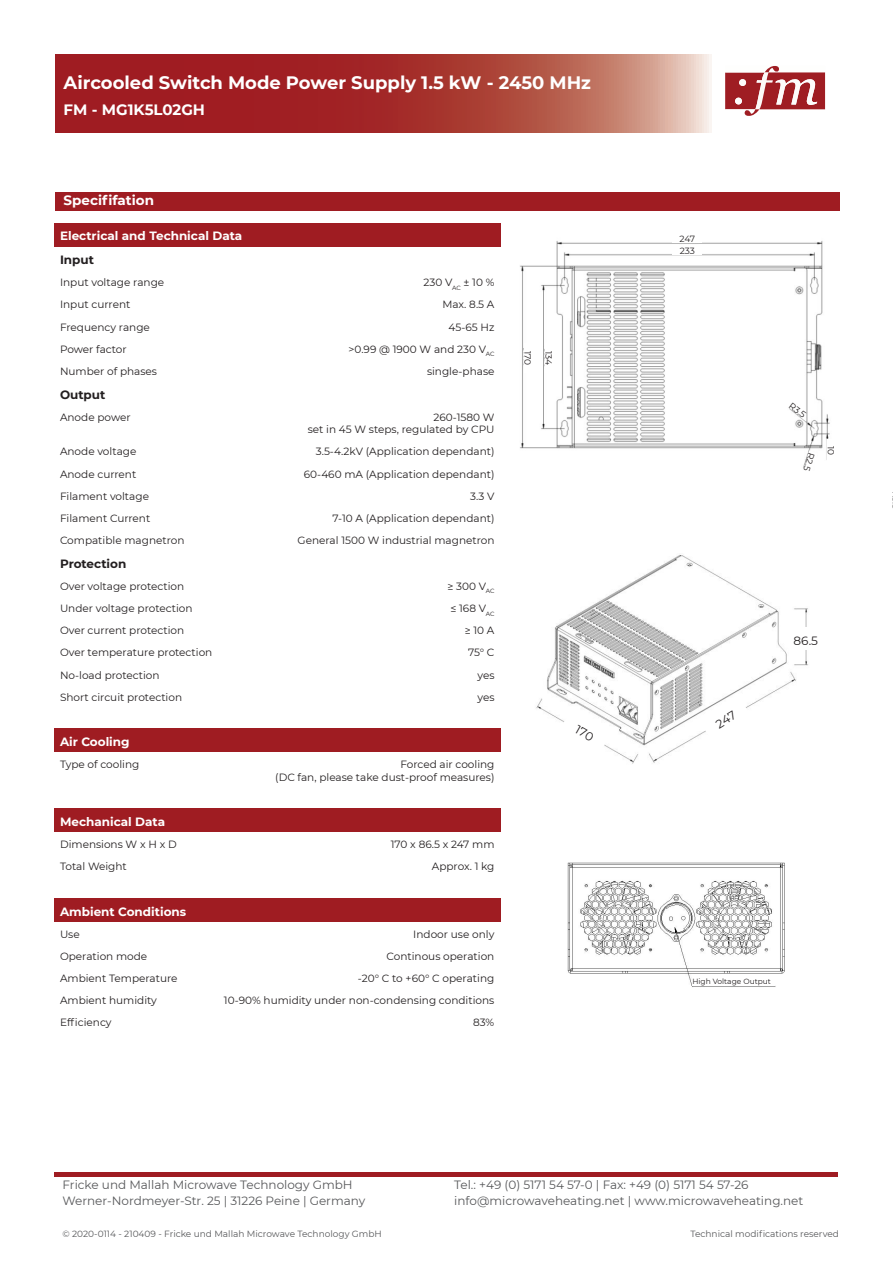
<style>
.page{position:relative;width:893px;height:1263px;background:#fff}
.page>*{position:absolute;margin:0;border:0;box-sizing:border-box;transform-origin:0 0}
.Headline_Category{font:700 18px "Montserrat";color:#fff}
.t1{font:700 15px "Montserrat";color:#fff}
.Interrupter{font:700 13.5px "Montserrat";color:#fff}
.t2{font:12px/16.5px "Montserrat";color:#57585a}
.t3{font:700 12px "Montserrat";color:#fff}
.t4{font:700 12px "Montserrat";color:#231f20}
.t5{font:12px "Montserrat";color:#231f20}
.t6{font:10.5px "Montserrat";color:#231f20}
.Text_6R{font:9px "Montserrat";color:#57585a}
.t7{font:9px "Montserrat";color:#231f20}
.t8{font:7.5px "Montserrat";color:#231f20}
</style>
<div class="page">
<svg style="left:725px;top:66px;width:101px;height:50px"></svg>
<div style="left:54px;top:1171px;width:783px;height:5px;background:#9f1c22"></div>
<div style="left:54px;top:223px;width:446px;height:23px;background:#9f1c22"></div>
<div style="left:54px;top:728px;width:446px;height:24px;background:#9f1c22"></div>
<div style="left:54px;top:808px;width:446px;height:24px;background:#9f1c22"></div>
<div style="left:54px;top:898px;width:446px;height:23px;background:#9f1c22"></div>
<div style="left:55px;top:192px;width:784px;height:19px;background:#9f1c22"></div>
<svg style="left:55px;top:54px;width:656px;height:78px;background:#ad433f"></svg>
<img style="left:536px;top:555px;width:272px;height:209px">
<div style="left:790px;top:627px;width:32px;height:23px;background:#fff"></div>
<img style="left:567px;top:862px;width:218px;height:125px">
<div style="left:692px;top:975px;width:83px;height:11px;background:#fff"></div>
<img style="left:520px;top:241px;width:310px;height:219px">
<div style="left:673px;top:233px;width:29px;height:10px;background:#fff"></div>
<div style="left:524px;top:344px;width:9px;height:29px;background:#fff"></div>
<div style="left:827px;top:439px;width:10px;height:23px;background:#fff"></div>
<svg style="left:803px;top:450px;width:15px;height:18px"></svg>
<div style="left:545px;top:344px;width:9px;height:29px;background:#fff"></div>
<div style="left:673px;top:245px;width:29px;height:9px;background:#fff"></div>
<svg style="left:789px;top:402px;width:17px;height:19px"></svg>
<svg style="left:558px;top:708px;width:54px;height:47px"></svg>
<svg style="left:698px;top:694px;width:54px;height:48px"></svg>
<p class="Headline_Category" style="left:64px;top:69px;width:529px">Aircooled Switch Mode Power Supply 1.5 kW - 2450 MHz</p>
<p class="t1" style="left:64px;top:99px;width:143px">FM - MG1K5L02GH</p>
<p class="Interrupter" style="left:64px;top:191px;width:92px">Specififation</p>
<p class="t3" style="left:60px;top:228px;width:184px">Electrical and Technical Data</p>
<p class="t4" style="left:60px;top:251px;width:35px">Input</p>
<p class="t6" style="left:60px;top:275px;width:106px">Input voltage range</p>
<p class="t6" style="left:423px;top:275px;width:73px">230 V<sub>AC</sub> ± 10 %</p>
<p class="t6" style="left:60px;top:297px;width:72px">Input current</p>
<p class="t6" style="left:442px;top:297px;width:54px">Max. 8.5 A</p>
<p class="t6" style="left:60px;top:320px;width:91px">Frequency range</p>
<p class="t6" style="left:449px;top:320px;width:47px">45-65 Hz</p>
<p class="t6" style="left:60px;top:342px;width:68px">Power factor</p>
<p class="t6" style="left:349px;top:342px;width:147px">&gt;0.99 @ 1900 W and 230 V<sub>AC</sub></p>
<p class="t6" style="left:60px;top:364px;width:99px">Number of phases</p>
<p class="t6" style="left:427px;top:364px;width:69px">single-phase</p>
<p class="t4" style="left:60px;top:386px;width:47px">Output</p>
<p class="t6" style="left:60px;top:410px;width:72px">Anode power</p>
<p class="t6" style="left:433px;top:410px;width:62px">260-1580 W</p>
<p class="t6" style="left:308px;top:422px;width:188px">set in 45 W steps, regulated by CPU</p>
<p class="t6" style="left:60px;top:444px;width:78px">Anode voltage</p>
<p class="t6" style="left:316px;top:444px;width:180px">3.5-4.2kV (Application dependant)</p>
<p class="t6" style="left:60px;top:467px;width:78px">Anode current</p>
<p class="t6" style="left:304px;top:467px;width:192px">60-460 mA (Application dependant)</p>
<p class="t6" style="left:60px;top:489px;width:90px">Filament voltage</p>
<p class="t6" style="left:470px;top:489px;width:26px">3.3 V</p>
<p class="t6" style="left:60px;top:511px;width:92px">Filament Current</p>
<p class="t6" style="left:332px;top:511px;width:163px">7-10 A (Application dependant)</p>
<p class="t6" style="left:60px;top:533px;width:126px">Compatible magnetron</p>
<p class="t6" style="left:298px;top:533px;width:198px">General 1500 W industrial magnetron</p>
<p class="t4" style="left:60px;top:555px;width:68px">Protection</p>
<p class="t6" style="left:60px;top:579px;width:126px">Over voltage protection</p>
<p class="t6" style="left:447px;top:579px;width:49px">≥ 300 V<sub>AC</sub></p>
<p class="t6" style="left:60px;top:601px;width:134px">Under voltage protection</p>
<p class="t6" style="left:450px;top:601px;width:46px">≤ 168 V<sub>AC</sub></p>
<p class="t6" style="left:60px;top:623px;width:126px">Over current protection</p>
<p class="t6" style="left:465px;top:623px;width:31px">≥ 10 A</p>
<p class="t6" style="left:60px;top:645px;width:154px">Over temperature protection</p>
<p class="t6" style="left:468px;top:645px;width:28px">75° C</p>
<p class="t6" style="left:60px;top:668px;width:101px">No-load protection</p>
<p class="t6" style="left:477px;top:668px;width:19px">yes</p>
<p class="t6" style="left:60px;top:690px;width:124px">Short circuit protection</p>
<p class="t6" style="left:477px;top:690px;width:19px">yes</p>
<p class="t3" style="left:60px;top:733px;width:71px">Air Cooling</p>
<p class="t6" style="left:60px;top:757px;width:81px">Type of cooling</p>
<p class="t6" style="left:400px;top:757px;width:96px">Forced air cooling</p>
<p class="t6" style="left:275px;top:770px;width:221px">(DC fan, please take dust-proof measures)</p>
<p class="t3" style="left:60px;top:813px;width:107px">Mechanical Data</p>
<p class="t6" style="left:60px;top:837px;width:118px">Dimensions W x H x D</p>
<p class="t6" style="left:391px;top:837px;width:105px">170 x 86.5 x 247 mm</p>
<p class="t6" style="left:60px;top:859px;width:68px">Total Weight</p>
<p class="t6" style="left:432px;top:859px;width:64px">Approx. 1 kg</p>
<p class="t3" style="left:60px;top:902px;width:128px">Ambient Conditions</p>
<p class="t6" style="left:60px;top:927px;width:21px">Use</p>
<p class="t6" style="left:413px;top:927px;width:83px">Indoor use only</p>
<p class="t6" style="left:60px;top:949px;width:89px">Operation mode</p>
<p class="t6" style="left:386px;top:949px;width:109px">Continous operation</p>
<p class="t6" style="left:60px;top:971px;width:119px">Ambient Temperature</p>
<p class="t6" style="left:358px;top:971px;width:138px">-20° C to +60° C operating</p>
<p class="t6" style="left:60px;top:993px;width:99px">Ambient humidity</p>
<p class="t6" style="left:224px;top:993px;width:272px">10-90% humidity under non-condensing conditions</p>
<p class="t6" style="left:60px;top:1015px;width:53px">Efficiency</p>
<p class="t6" style="left:473px;top:1015px;width:23px">83%</p>
<p class="t7" style="left:534px;top:351px;width:16px;rotate:90deg">170</p>
<p class="t7" style="left:555px;top:351px;width:16px;rotate:90deg">134</p>
<p class="t7" style="left:679px;top:233px;width:17px">247</p>
<p class="t7" style="left:680px;top:245px;width:17px">233</p>
<p class="t7" style="left:794px;top:399px;width:20px;rotate:38deg">R3.5</p>
<p class="t7" style="left:818px;top:455px;width:20px;rotate:107deg">R2.5</p>
<p class="t7" style="left:837px;top:446px;width:11px;rotate:90deg">10</p>
<p class="t5" style="left:794px;top:632px;width:26px">86.5</p>
<p class="t8" style="left:692px;top:976px;width:80px">High Voltage Output</p>
<p class="t2" style="left:63px;top:1176px;width:304px">Fricke und Mallah Microwave Technology GmbH<br>Werner-Nordmeyer-Str. 25 | 31226 Peine | Germany</p>
<p class="t2" style="left:454px;top:1176px;width:351px">Tel.: +49 (0) 5171 54 57-0 | Fax: +49 (0) 5171 54 57-26 info@microwaveheating.net | www.microwaveheating.net</p>
<p class="Text_6R" style="left:63px;top:1227px;width:321px">© 2020-0114 - 210409 - Fricke und Mallah Microwave Technology GmbH</p>
<p class="Text_6R" style="left:690px;top:1228px;width:150px">Technical modifications reserved</p>
</div>
